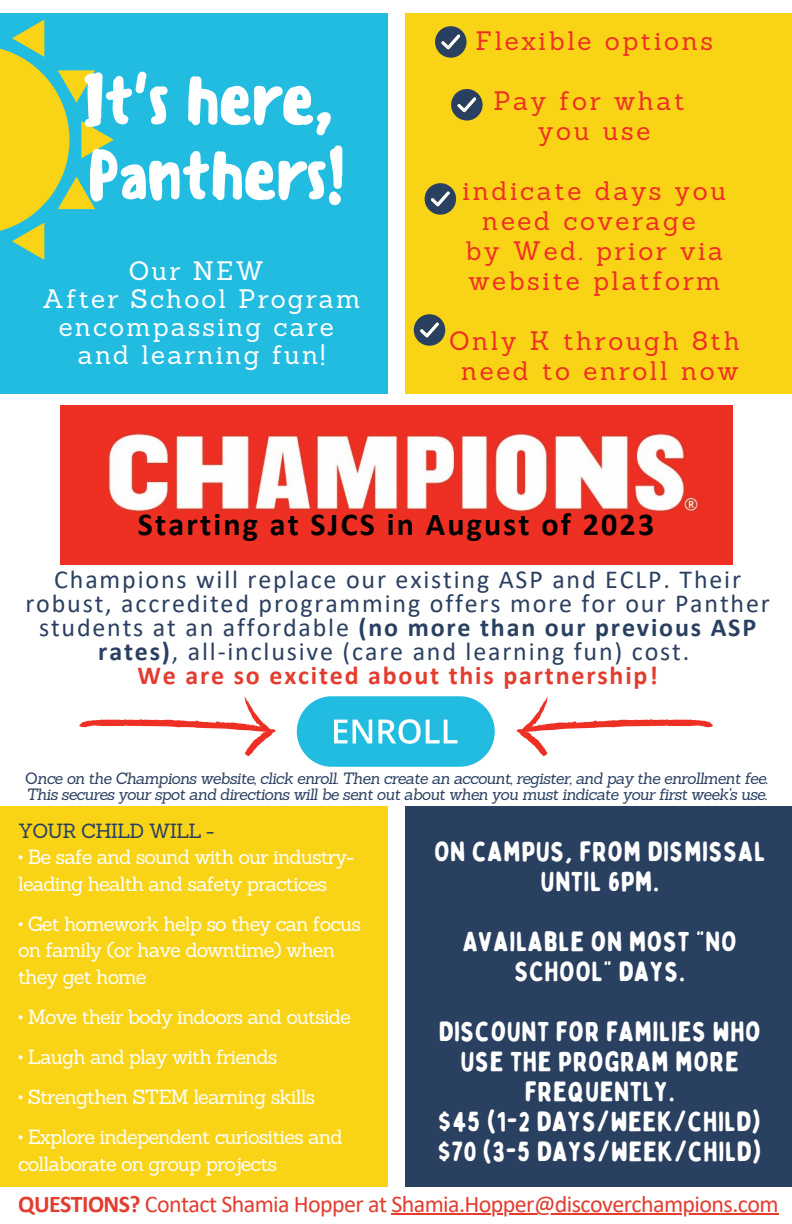
<style>
.page{position:relative;width:792px;height:1224px;background:#fff}
.page>*{position:absolute;margin:0;border:0;box-sizing:border-box;transform-origin:0 0}
.t1{font:500 68.2px "Sensei";letter-spacing:-.05em;color:#fff}
.t2{font:700 32px "Calibri";letter-spacing:.07em;color:#000}
.t3{font:27.6px/30px "Bobby Jones Soft";letter-spacing:.015em;color:#fff;text-align:center}
.t4{font:26px/24px "Calibri";letter-spacing:.07em;color:#2a4061;text-align:center}
.t5{font:26px/30px "Sanchez";letter-spacing:.1em;color:#ee3024}
.t6{font:26px "Sanchez";letter-spacing:.08em;color:#fff}
.t7{font:700 26px "Calibri";letter-spacing:.07em;color:#e33d2f}
.t8{font:24px "Calibri";letter-spacing:-.025em;color:#e33d2f}
.t9{font:20px/26.6px "Sanchez";letter-spacing:-.045em;color:#fff}
.t10{font:20px "Sanchez";letter-spacing:-.045em;color:#2a4061}
.t11{font:italic 16px/16px "Sanchez";letter-spacing:-.045em;color:#2a4061}
.s1{font-weight:700}
.s2{font-style:normal}
</style>
<div class="page">
<div style="left:0;top:13px;width:388px;height:381px;background:#23bce1"></div>
<div style="left:405px;top:13px;width:387px;height:381px;background:#f9d315"></div>
<div style="left:0;top:806px;width:388px;height:381px;background:#f9d315"></div>
<div style="left:405px;top:806px;width:387px;height:381px;background:#2a4061"></div>
<svg style="left:0;top:20px;width:114px;height:240px"></svg>
<img style="left:60px;top:406px;width:672px;height:159px">
<svg style="left:297px;top:696px;width:198px;height:71px;background:#47c7e5"></svg>
<svg style="left:79px;top:696px;width:197px;height:60px"></svg>
<svg style="left:517px;top:696px;width:196px;height:60px"></svg>
<svg style="left:414px;top:314px;width:31px;height:32px"></svg>
<svg style="left:425px;top:183px;width:31px;height:32px"></svg>
<svg style="left:451px;top:89px;width:32px;height:32px"></svg>
<svg style="left:435px;top:26px;width:32px;height:32px"></svg>
<hr style="left:391px;top:1213px;width:100px;height:2px;background:#e33d2f">
<svg style="left:497px;top:1213px;width:6px;height:2px"></svg>
<hr style="left:503px;top:1213px;width:275px;height:2px;background:#e33d2f">
<p class="t1" style="left:81px;top:60px;width:255px">It's here,</p>
<p class="t1" style="left:87px;top:135px;width:261px">Panthers!</p>
<p class="t6" style="left:129px;top:253px;width:136px">Our NEW</p>
<p class="t6" style="left:43px;top:282px;width:319px">After School Program</p>
<p class="t6" style="left:59px;top:310px;width:277px">encompassing care</p>
<p class="t6" style="left:78px;top:338px;width:249px">and learning fun!</p>
<p class="t5" style="left:476px;top:26px;width:239px">Flexible options</p>
<p class="t5" style="left:494px;top:86px;width:193px">Pay for what</p>
<p class="t5" style="left:538px;top:116px;width:114px">you use</p>
<p class="t5" style="left:463px;top:176px;width:265px">indicate days you</p>
<p class="t5" style="left:482px;top:206px;width:215px">need coverage</p>
<p class="t5" style="left:465px;top:236px;width:259px">by Wed. prior via website platform</p>
<p class="t5" style="left:449px;top:326px;width:292px">Only K through 8th</p>
<p class="t5" style="left:461px;top:356px;width:279px">need to enroll now</p>
<p class="t2" style="left:138px;top:511px;width:518px">Starting at SJCS in August of 2023</p>
<p class="t4" style="left:25px;top:569px;width:746px">Champions will replace our existing ASP and ECLP. Their robust, accredited programming offers more for our Panther students at an affordable <span class="s1">(no more than our previous ASP rates)</span>, all-inclusive (care and learning fun) cost.</p>
<p class="t7" style="left:137px;top:664px;width:522px">We are so excited about this partnership!</p>
<p class="t11" style="left:25px;top:770px;width:744px"><span class="s2">O</span>nce on the Champions website, click enroll. Then create an account, register, and pay the enrollment fee.<br>This secures your spot and directions will be sent out about when you must indicate your first week's use.</p>
<p class="t10" style="left:18px;top:818px;width:198px">YOUR CHILD WILL -</p>
<p class="t9" style="left:18px;top:844px;width:338px">• Be safe and sound with our industry&shy;leading health and safety practices</p>
<p class="t9" style="left:18px;top:910px;width:344px">• Get homework help so they can focus on family (or have downtime) when they get home</p>
<p class="t9" style="left:18px;top:1004px;width:334px">• Move their body indoors and outside</p>
<p class="t9" style="left:18px;top:1044px;width:261px">• Laugh and play with friends</p>
<p class="t9" style="left:18px;top:1084px;width:299px">• Strengthen STEM learning skills</p>
<p class="t9" style="left:18px;top:1124px;width:326px">• Explore independent curiosities and collaborate on group projects</p>
<p class="t3" style="left:434px;top:837px;width:333px">ON CAMPUS, FROM DISMISSAL<br>UNTIL 6PM.</p>
<p class="t3" style="left:463px;top:927px;width:275px">AVAILABLE ON MOST "NO<br>SCHOOL" DAYS.</p>
<p class="t3" style="left:439px;top:1017px;width:324px">DISCOUNT FOR FAMILIES WHO<br>USE THE PROGRAM MORE<br>FREQUENTLY.</p>
<p class="t3" style="left:438px;top:1107px;width:325px">$45 (1-2 DAYS/WEEK/CHILD)</p>
<p class="t3" style="left:438px;top:1137px;width:326px">$70 (3-5 DAYS/WEEK/CHILD)</p>
<p class="t8" style="left:18px;top:1194px;width:762px"><span class="s1">QUESTIONS?</span> Contact Shamia Hopper at Shamia.Hopper@discoverchampions.com</p>
</div>
